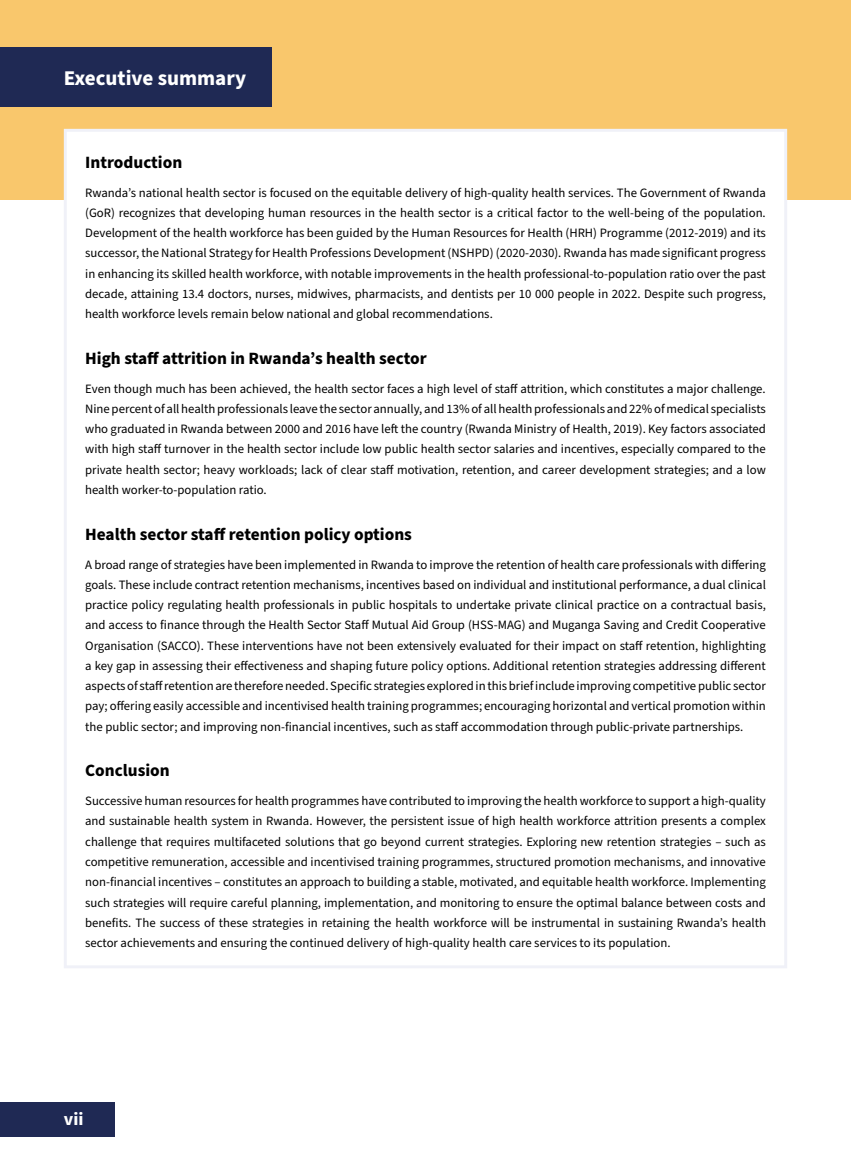
<style>
.page{position:relative;width:851px;height:1170px;background:#fff}
.page>*{position:absolute;margin:0;border:0;box-sizing:border-box;transform-origin:0 0}
.t1{font:700 21px "Source Sans Pro";color:#fff}
.t2{font:700 18px "Source Sans Pro";color:#fff}
.t3{font:700 17.25px "Source Sans Pro";color:#000}
.t4{font:12.75px/20.2px "Source Sans Pro";color:#000;text-align:justify}
</style>
<div class="page">
<div style="left:0;top:0;width:850px;height:200px;background:#f9c76c"></div>
<div style="left:64px;top:129px;width:723px;height:839px;background:#fff;border:3px solid #f0f1f8"></div>
<div style="left:0;top:47px;width:271px;height:59px;background:#1f2954"></div>
<div style="left:0;top:1101px;width:115px;height:34px;background:#1f2954"></div>
<h1 class="t1" style="left:64px;top:64px;width:184px">Executive summary</h1>
<h3 class="t3" style="left:85px;top:150px;width:99px">Introduction</h3>
<p class="t4" style="left:85px;top:182px;width:682px">Rwanda’s national health sector is focused on the equitable delivery of high-quality health services. The Government of Rwanda (GoR) recognizes that developing human resources in the health sector is a critical factor to the well-being of the population.<br>Development of the health workforce has been guided by the Human Resources for Health (HRH) Programme (2012-2019) and its successor, the National Strategy for Health Professions Development (NSHPD) (2020-2030). Rwanda has made significant progress in enhancing its skilled health workforce, with notable improvements in the health professional-to-population ratio over the past decade, attaining 13.4 doctors, nurses, midwives, pharmacists, and dentists per 10 000 people in 2022. Despite such progress, health workforce levels remain below national and global recommendations.</p>
<h3 class="t3" style="left:85px;top:346px;width:343px">High staff attrition in Rwanda’s health sector</h3>
<p class="t4" style="left:85px;top:378px;width:682px">Even though much has been achieved, the health sector faces a high level of staff attrition, which constitutes a major challenge.<br>Nine percent of all health professionals leave the sector annually, and 13% of all health professionals and 22% of medical specialists who graduated in Rwanda between 2000 and 2016 have left the country (Rwanda Ministry of Health, 2019). Key factors associated with high staff turnover in the health sector include low public health sector salaries and incentives, especially compared to the private health sector; heavy workloads; lack of clear staff motivation, retention, and career development strategies; and a low health worker-to-population ratio.</p>
<h3 class="t3" style="left:85px;top:522px;width:328px">Health sector staff retention policy options</h3>
<p class="t4" style="left:85px;top:554px;width:682px">A broad range of strategies have been implemented in Rwanda to improve the retention of health care professionals with differing goals. These include contract retention mechanisms, incentives based on individual and institutional performance, a dual clinical practice policy regulating health professionals in public hospitals to undertake private clinical practice on a contractual basis, and access to finance through the Health Sector Staff Mutual Aid Group (HSS-MAG) and Muganga Saving and Credit Cooperative Organisation (SACCO). These interventions have not been extensively evaluated for their impact on staff retention, highlighting a key gap in assessing their effectiveness and shaping future policy options. Additional retention strategies addressing different aspects of staff retention are therefore needed. Specific strategies explored in this brief include improving competitive public sector pay; offering easily accessible and incentivised health training programmes; encouraging horizontal and vertical promotion within the public sector; and improving non-financial incentives, such as staff accommodation through public-private partnerships.</p>
<h3 class="t3" style="left:85px;top:759px;width:86px">Conclusion</h3>
<p class="t4" style="left:85px;top:791px;width:682px">Successive human resources for health programmes have contributed to improving the health workforce to support a high-quality and sustainable health system in Rwanda. However, the persistent issue of high health workforce attrition presents a complex challenge that requires multifaceted solutions that go beyond current strategies. Exploring new retention strategies – such as competitive remuneration, accessible and incentivised training programmes, structured promotion mechanisms, and innovative non-financial incentives – constitutes an approach to building a stable, motivated, and equitable health workforce. Implementing such strategies will require careful planning, implementation, and monitoring to ensure the optimal balance between costs and benefits. The success of these strategies in retaining the health workforce will be instrumental in sustaining Rwanda’s health sector achievements and ensuring the continued delivery of high-quality health care services to its population.</p>
<h2 class="t2" style="left:64px;top:1106px;width:21px">vii</h2>
</div>
